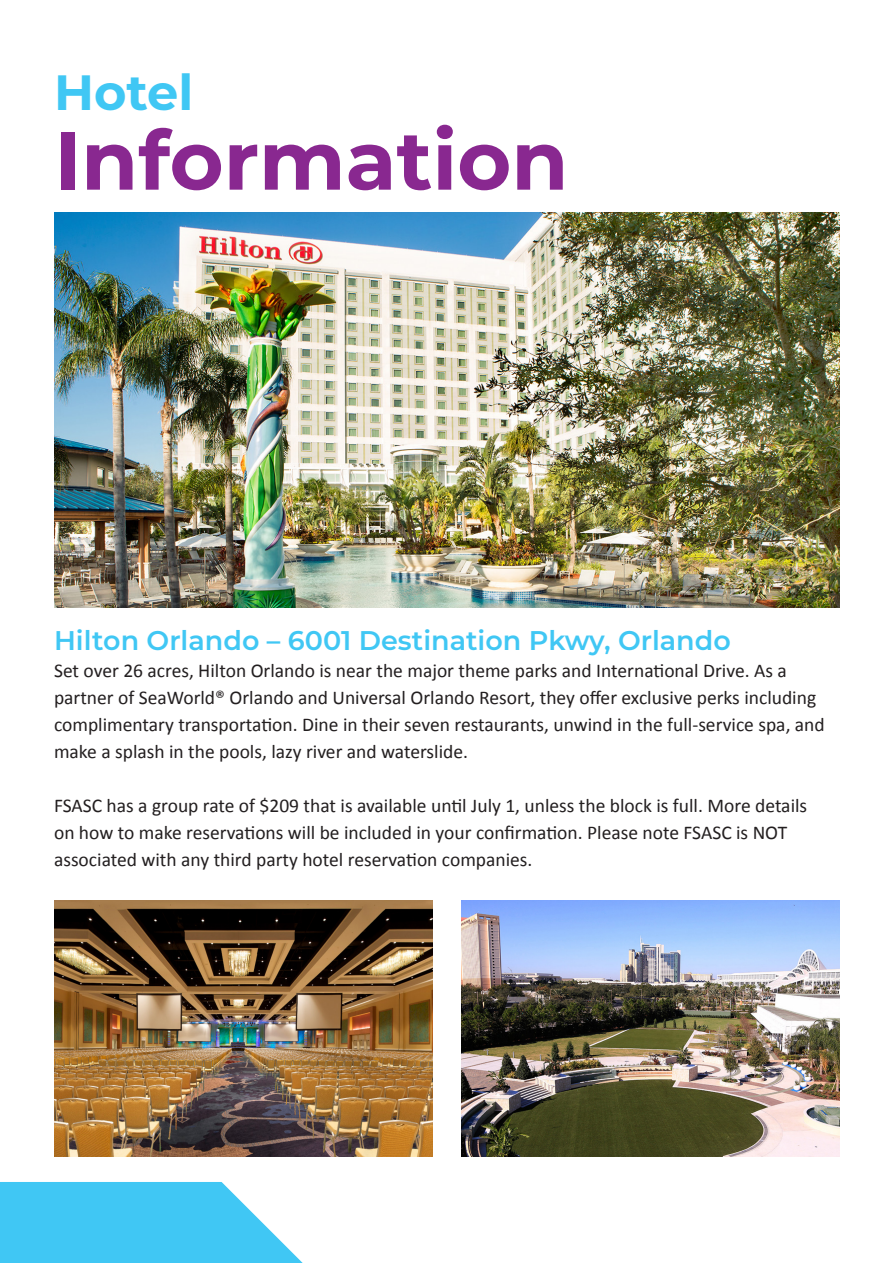
<style>
.page{position:relative;width:894px;height:1263px;background:#fff}
.page>*{position:absolute;margin:0;border:0;box-sizing:border-box;transform-origin:0 0}
.Title_01{font:700 82.5px "Montserrat";color:#892890}
.Title_01-2{font:700 49.5px "Montserrat";color:#40c7f4}
.SubHead_Blue{font:600 27px "Montserrat";color:#40c7f4}
.Body__Left{font:19.5px/27px "Calibri";color:#231f20}
</style>
<div class="page">
<svg style="left:0;top:1182px;width:302px;height:81px;background:#59cef5"></svg>
<img style="left:54px;top:900px;width:378px;height:256px">
<img style="left:461px;top:900px;width:378px;height:256px">
<img style="left:54px;top:212px;width:785px;height:396px">
<p class="Title_01-2" style="left:54px;top:57px;width:141px">Hotel</p>
<p class="Title_01" style="left:54px;top:101px;width:515px">Information</p>
<p class="SubHead_Blue" style="left:54px;top:621px;width:678px">Hilton Orlando – 6001 Destination Pkwy, Orlando</p>
<p class="Body__Left" style="left:54px;top:656px;width:772px">Set over 26 acres, Hilton Orlando is near the major theme parks and International Drive. As a partner of SeaWorld® Orlando and Universal Orlando Resort, they offer exclusive perks including complimentary transportation. Dine in their seven restaurants, unwind in the full-service spa, and make a splash in the pools, lazy river and waterslide.</p>
<p class="Body__Left" style="left:54px;top:791px;width:754px">FSASC has a group rate of $209 that is available until July 1, unless the block is full. More details on how to make reservations will be included in your confirmation. Please note FSASC is NOT associated with any third party hotel reservation companies.</p>
</div>
